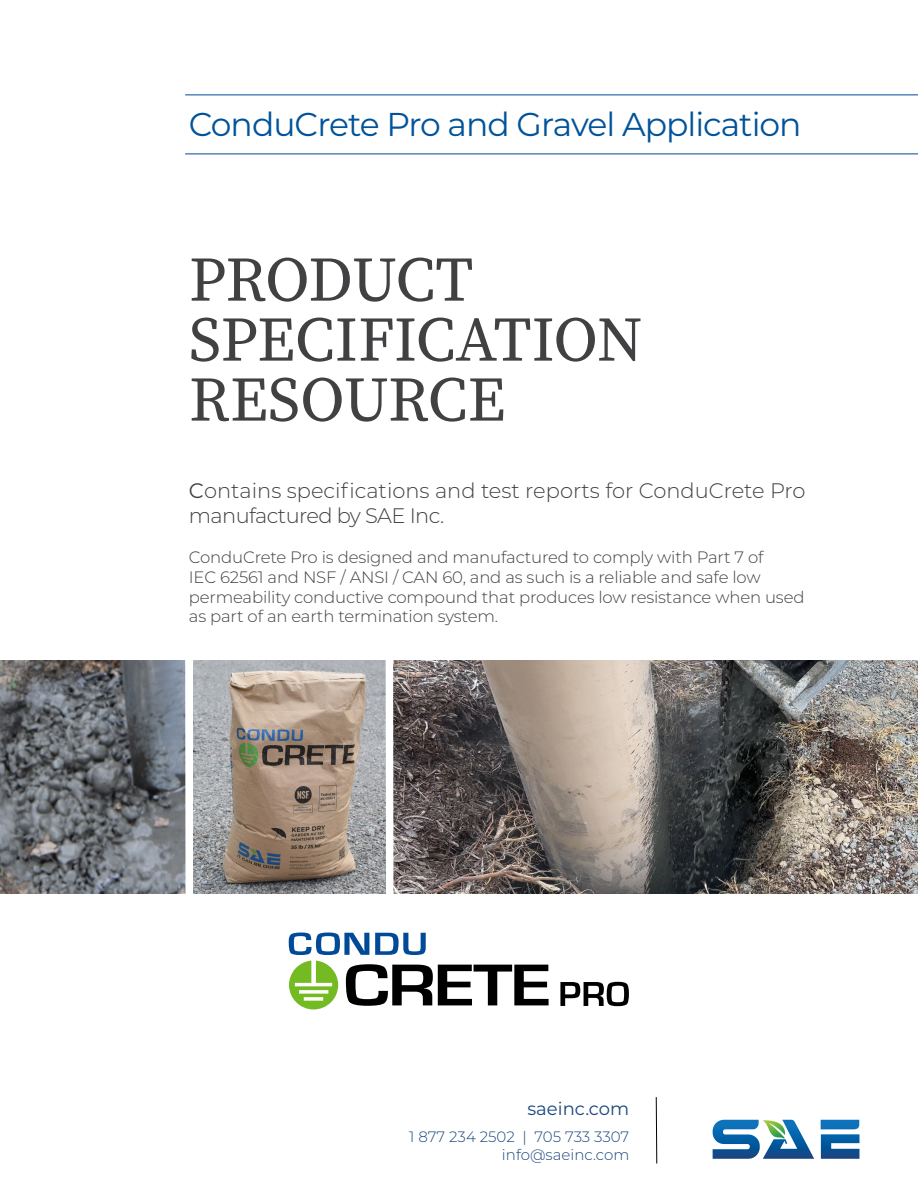
<style>
.page{position:relative;width:918px;height:1188px;background:#fff}
.page>*{position:absolute;margin:0;border:0;box-sizing:border-box;transform-origin:0 0}
.t1{font:63px/60px "Source Serif Variable";letter-spacing:-.01em;color:#414042}
.t2{font:33px "Montserrat";letter-spacing:-.03em;color:#00539b}
.t3{font:300 21px/25.2px "Montserrat";color:#414042}
.t4{font:18px "Montserrat";color:#1b467c}
.t5{font:300 16.5px/19.8px "Montserrat";letter-spacing:-.01em;color:#414042}
.t6{font:300 15px/18px "Montserrat";color:#1b467c;text-align:right}
.s1{font-weight:400}
</style>
<div class="page">
<img style="left:0;top:661px;width:181px;height:233px">
<svg style="left:289px;top:933px;width:80px;height:22px"></svg>
<svg style="left:346px;top:964px;width:203px;height:42px"></svg>
<svg style="left:560px;top:982px;width:69px;height:24px"></svg>
<svg style="left:289px;top:961px;width:49px;height:48px"></svg>
<svg style="left:821px;top:1120px;width:39px;height:39px"></svg>
<svg style="left:713px;top:1120px;width:101px;height:39px"></svg>
<svg style="left:655px;top:1097px;width:3px;height:67px"></svg>
<img style="left:197px;top:661px;width:178px;height:233px">
<img style="left:426px;top:661px;width:492px;height:233px">
<svg style="left:181px;top:660px;width:16px;height:234px"></svg>
<svg style="left:375px;top:660px;width:51px;height:295px"></svg>
<hr style="left:185px;top:94px;width:733px;height:1px;background:#004a98">
<hr style="left:185px;top:154px;width:733px;height:1px;background:#004a98">
<h2 class="t2" style="left:189px;top:101px;width:614px">ConduCrete Pro and Gravel Application</h2>
<h1 class="t1" style="left:189px;top:250px;width:456px">PRODUCT<br>SPECIFICATION<br>RESOURCE</h1>
<p class="t3" style="left:189px;top:477px;width:618px"><span class="s1">C</span>ontains specifications and test reports for ConduCrete Pro manufactured by SAE Inc.</p>
<p class="t5" style="left:189px;top:547px;width:617px">ConduCrete Pro is designed and manufactured to comply with Part 7 of<br>IEC 62561 and NSF / ANSI / CAN 60, and as such is a reliable and safe low permeability conductive compound that produces low resistance when used as part of an earth termination system.</p>
<p class="t4" style="left:528px;top:1096px;width:103px">saeinc.com</p>
<p class="t6" style="left:409px;top:1127px;width:222px">1 877 234 2502 | 705 733 3307 info@saeinc.com</p>
</div>
